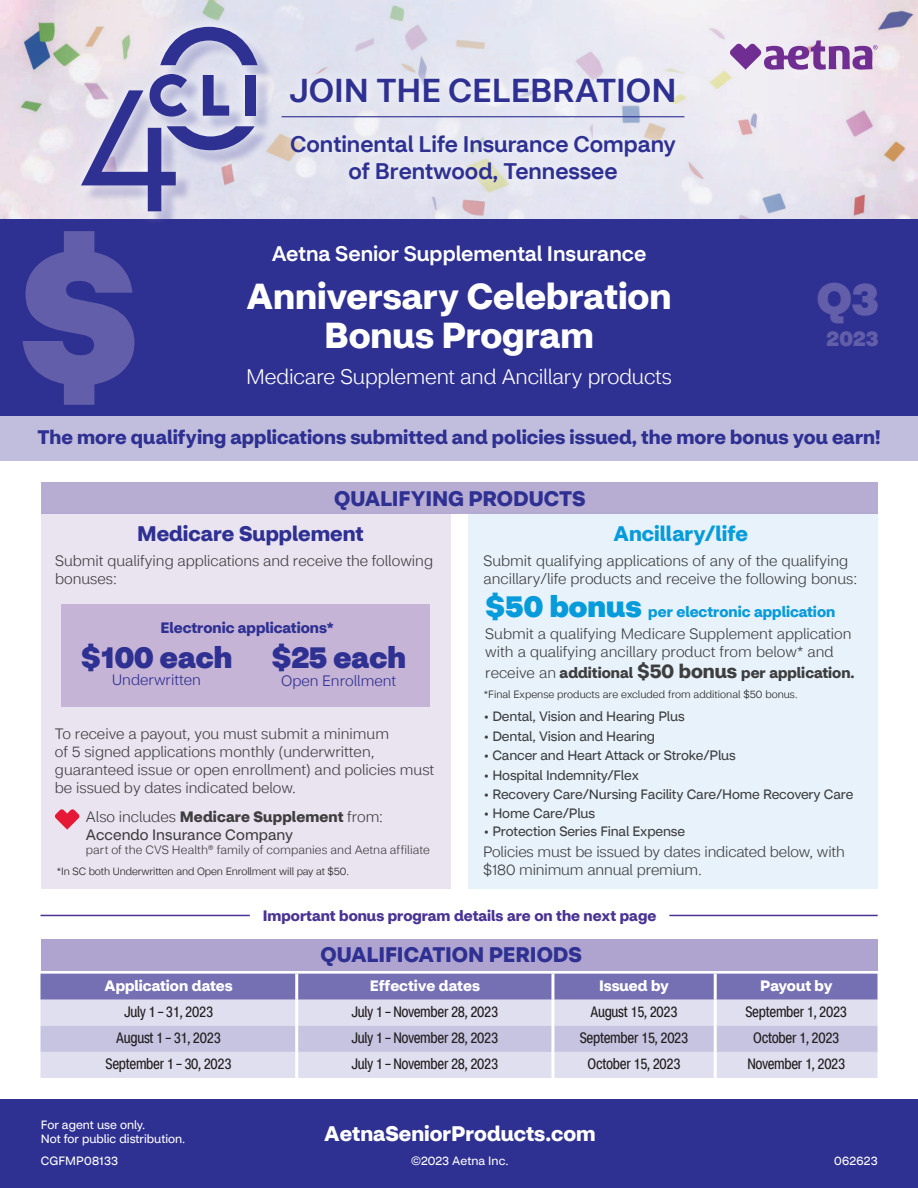
<style>
.page{position:relative;width:918px;height:1188px;background:#fff}
.page>*{position:absolute;margin:0;border:0;box-sizing:border-box;transform-origin:0 0}
.Program__Suite_of_So{font:900 45px "CVS Health Sans";color:#625ea9}
.Program__Suite_of_So-2{font:700 36px/39px "CVS Health Sans";color:#fff;text-align:center}
.t1{font:500 33px "CVS Health Sans";color:#2e3092}
.Organizing_Principle{font:900 30px "CVS Health Sans";color:#2e3092}
.t2{font:500 22.5px/27px "CVS Health Sans";color:#2e3092;text-align:center}
.Program__Suite_of_So-3{font:700 21px "CVS Health Sans";color:#2e3092}
.Program__Suite_of_So-4{font:300 21px "CVS Health Sans";letter-spacing:-.01em;color:#fff}
.Program__Suite_of_So-5{font:500 21px "CVS Health Sans";color:#fff}
.Body_Text{font:700 21px "CVS Health Sans";color:#fff}
.t3{font:700 21px "CVS Health Sans";color:#069bda}
.Program__Suite_of_So-6{font:900 21px "CVS Health Sans";color:#625ea9}
.Organizing_Principle-2{font:700 19.5px "CVS Health Sans";color:#2e3092}
.Organizing_Principle-3{font:300 15px/18px "CVS Health Sans";color:#3e3e3f}
.t4{font:15px "CVS Health Sans Cd";letter-spacing:-.02em;color:#231f20}
.Chart_body{font:15px/18px "CVS Health Sans";letter-spacing:.005em;color:#3e3e3f}
.t5{font:700 15px "CVS Health Sans";color:#fff}
.t6{font:700 15px "CVS Health Sans";color:#4a3394}
.t7{font:700 15px "CVS Health Sans";color:#3e3e3f}
.t8{font:700 15px "CVS Health Sans";color:#069bda}
.Organizing_Principle-4{font:300 15px "CVS Health Sans";color:#2e3092}
.Organizing_Principle-5{font:700 15px "CVS Health Sans";color:#2e3092}
.t9{font:13.5px "CVS Health Sans";letter-spacing:-.01em;color:#3e3e3f}
.Body_Text-2{font:12px/14.4px "CVS Health Sans";color:#fff}
.Chart_body-2{font:300 12px "CVS Health Sans";letter-spacing:.005em;color:#3e3e3f}
.Part_Number_Date_Cop{font:12px "CVS Health Sans";letter-spacing:.015em;color:#fff}
.t10{font:300 10.5px "CVS Health Sans";color:#231f20}
.s1{font-weight:300}
.s2{font-weight:700}
.s3{font-weight:900;font-size:30px}
.s4{font-size:19.5px}
</style>
<div class="page">
<svg style="left:0;top:0;width:918px;height:219px;background:#e4e0ea"></svg>
<div style="left:0;top:1099px;width:918px;height:89px;background:#2e3092"></div>
<div style="left:41px;top:939px;width:837px;height:32px;background:#afa4cf"></div>
<div style="left:40px;top:974px;width:838px;height:26px;background:#756fb3"></div>
<div style="left:40px;top:1000px;width:838px;height:78px;background:#e0dfef"></div>
<div style="left:40px;top:1026px;width:838px;height:26px;background:#c6c4e1"></div>
<hr style="left:295px;top:974px;width:3px;height:26px;background:#fff">
<hr style="left:551px;top:974px;width:3px;height:26px;background:#fff">
<hr style="left:714px;top:974px;width:3px;height:26px;background:#fff">
<hr style="left:295px;top:1000px;width:3px;height:26px;background:#fff">
<hr style="left:551px;top:1000px;width:3px;height:26px;background:#fff">
<hr style="left:714px;top:1000px;width:3px;height:26px;background:#fff">
<hr style="left:295px;top:1026px;width:3px;height:26px;background:#fff">
<hr style="left:551px;top:1026px;width:3px;height:26px;background:#fff">
<hr style="left:714px;top:1026px;width:3px;height:26px;background:#fff">
<hr style="left:295px;top:1052px;width:3px;height:26px;background:#fff">
<hr style="left:551px;top:1052px;width:3px;height:26px;background:#fff">
<hr style="left:714px;top:1052px;width:3px;height:26px;background:#fff">
<hr style="left:40px;top:915px;width:210px;height:1px;background:#4a3394">
<hr style="left:669px;top:915px;width:209px;height:1px;background:#4a3394">
<div style="left:468px;top:513px;width:410px;height:376px;background:#e6f2fa"></div>
<div style="left:41px;top:513px;width:410px;height:376px;background:#e9e2f0"></div>
<div style="left:41px;top:482px;width:837px;height:32px;background:#b7add3"></div>
<svg style="left:55px;top:809px;width:25px;height:21px"></svg>
<div style="left:62px;top:604px;width:368px;height:103px;background:#c5b2d5"></div>
<div style="left:0;top:219px;width:918px;height:197px;background:#2e3092"></div>
<svg style="left:23px;top:231px;width:111px;height:174px"></svg>
<div style="left:0;top:416px;width:918px;height:45px;background:#c1bedd"></div>
<svg style="left:730px;top:40px;width:148px;height:30px;background:#b28fc2"></svg>
<div style="left:279px;top:123px;width:408px;height:70px;background:#fff;opacity:.75"></div>
<div style="left:281px;top:69px;width:403px;height:42px;background:#e9eaf3"></div>
<hr style="left:282px;top:116px;width:402px;height:1px;background:#2e3092">
<div style="left:84px;top:29px;width:190px;height:199px;background:#2e3092;opacity:.25"></div>
<div style="left:69px;top:13px;width:201px;height:213px;background:#fff;opacity:.75"></div>
<div style="left:245px;top:75px;width:11px;height:41px;background:#2e3092"></div>
<svg style="left:160px;top:27px;width:98px;height:38px;background:#9091c4"></svg>
<svg style="left:81px;top:74px;width:174px;height:137px;background:#abaad0"></svg>
<p class="t1" style="left:289px;top:70px;width:389px">JOIN THE CELEBRATION</p>
<p class="t2" style="left:290px;top:131px;width:387px">Continental Life Insurance Company of Brentwood, Tennessee</p>
<h1 class="Program__Suite_of_So-5" style="left:272px;top:241px;width:376px">Aetna Senior Supplemental Insurance</h1>
<h1 class="Program__Suite_of_So-2" style="left:247px;top:277px;width:426px">Anniversary Celebration<br>Bonus Program</h1>
<h1 class="Program__Suite_of_So-4" style="left:246px;top:364px;width:427px">Medicare Supplement and Ancillary products</h1>
<h1 class="Program__Suite_of_So" style="left:817px;top:270px;width:64px">Q3</h1>
<h1 class="Program__Suite_of_So-6" style="left:827px;top:325px;width:54px">2023</h1>
<p class="Organizing_Principle-2" style="left:37px;top:425px;width:845px">The more qualifying applications submitted and policies issued, the more bonus you earn!</p>
<h1 class="Program__Suite_of_So-3" style="left:334px;top:485px;width:253px">QUALIFYING PRODUCTS</h1>
<p class="Program__Suite_of_So-3" style="left:137px;top:521px;width:228px">Medicare Supplement</p>
<p class="t3" style="left:613px;top:521px;width:136px">Ancillary/life</p>
<p class="Organizing_Principle-3" style="left:55px;top:552px;width:379px">Submit qualifying applications and receive the following bonuses:</p>
<p class="Organizing_Principle-3" style="left:483px;top:552px;width:375px">Submit qualifying applications of any of the qualifying ancillary/life products and receive the following bonus:</p>
<p class="Organizing_Principle-5" style="left:160px;top:618px;width:175px">Electronic applications*</p>
<p class="Organizing_Principle" style="left:81px;top:638px;width:153px">$100 each</p>
<p class="Organizing_Principle-4" style="left:112px;top:671px;width:90px">Underwritten</p>
<h3 class="Organizing_Principle" style="left:271px;top:638px;width:136px">$25 each</h3>
<p class="Organizing_Principle-4" style="left:281px;top:672px;width:117px">Open Enrollment</p>
<p class="Organizing_Principle-3" style="left:55px;top:725px;width:381px">To receive a payout, you must submit a minimum<br>of 5 signed applications monthly (underwritten, guaranteed issue or open enrollment) and policies must be issued by dates indicated below.</p>
<p class="Chart_body" style="left:86px;top:808px;width:299px"><span class="s1">Also includes</span> <span class="s2">Medicare Supplement</span> <span class="s1">from:<br></span>Accendo Insurance Company</p>
<p class="Chart_body-2" style="left:86px;top:842px;width:345px">part of the CVS Health® family of companies and Aetna affiliate</p>
<p class="t10" style="left:57px;top:865px;width:294px">*In SC both Underwritten and Open Enrollment will pay at $50.</p>
<p class="t8" style="left:485px;top:603px;width:352px"><span class="s3">$50 bonus</span> per electronic application</p>
<p class="Organizing_Principle-3" style="left:485px;top:625px;width:368px">Submit a qualifying Medicare Supplement application with a qualifying ancillary product from below* and</p>
<p class="t7" style="left:485px;top:663px;width:371px"><span class="s1">receive an</span> additional <span class="s4">$50 bonus</span> per application.</p>
<p class="t10" style="left:484px;top:688px;width:315px">*Final Expense products are excluded from additional $50 bonus.</p>
<p class="t9" style="left:484px;top:708px;width:202px">• Dental, Vision and Hearing Plus</p>
<p class="t9" style="left:484px;top:728px;width:173px">• Dental, Vision and Hearing</p>
<p class="t9" style="left:484px;top:747px;width:254px">• Cancer and Heart Attack or Stroke/Plus</p>
<p class="t9" style="left:484px;top:767px;width:157px">• Hospital Indemnity/Flex</p>
<p class="t9" style="left:484px;top:786px;width:371px">• Recovery Care/Nursing Facility Care/Home Recovery Care</p>
<p class="t9" style="left:484px;top:805px;width:113px">• Home Care/Plus</p>
<p class="t9" style="left:484px;top:823px;width:203px">• Protection Series Final Expense</p>
<p class="Organizing_Principle-3" style="left:483px;top:843px;width:363px">Policies must be issued by dates indicated below, with $180 minimum annual premium.</p>
<p class="t6" style="left:263px;top:906px;width:395px">Important bonus program details are on the next page</p>
<h1 class="Program__Suite_of_So-3" style="left:321px;top:941px;width:263px">QUALIFICATION PERIODS</h1>
<p class="t5" style="left:105px;top:976px;width:130px">Application dates</p>
<p class="t5" style="left:370px;top:976px;width:112px">Effective dates</p>
<p class="t5" style="left:599px;top:976px;width:72px">Issued by</p>
<p class="t5" style="left:760px;top:976px;width:74px">Payout by</p>
<p class="t4" style="left:124px;top:1002px;width:91px">July 1 – 31, 2023</p>
<p class="t4" style="left:351px;top:1002px;width:148px">July 1 – November 28, 2023</p>
<p class="t4" style="left:591px;top:1002px;width:89px">August 15, 2023</p>
<p class="t4" style="left:746px;top:1002px;width:103px">September 1, 2023</p>
<p class="t4" style="left:116px;top:1028px;width:106px">August 1 – 31, 2023</p>
<p class="t4" style="left:351px;top:1028px;width:148px">July 1 – November 28, 2023</p>
<p class="t4" style="left:580px;top:1028px;width:110px">September 15, 2023</p>
<p class="t4" style="left:753px;top:1028px;width:88px">October 1, 2023</p>
<p class="t4" style="left:106px;top:1055px;width:127px">September 1 – 30, 2023</p>
<p class="t4" style="left:351px;top:1055px;width:148px">July 1 – November 28, 2023</p>
<p class="t4" style="left:588px;top:1055px;width:95px">October 15, 2023</p>
<p class="t4" style="left:747px;top:1055px;width:100px">November 1, 2023</p>
<p class="Body_Text-2" style="left:41px;top:1117px;width:146px">For agent use only.<br>Not for public distribution.</p>
<p class="Body_Text" style="left:324px;top:1121px;width:273px">AetnaSeniorProducts.com</p>
<p class="Part_Number_Date_Cop" style="left:41px;top:1154px;width:79px">CGFMP08133</p>
<p class="Body_Text-2" style="left:411px;top:1154px;width:99px">©2023 Aetna Inc.</p>
<p class="Part_Number_Date_Cop" style="left:834px;top:1154px;width:45px">062623</p>
</div>
